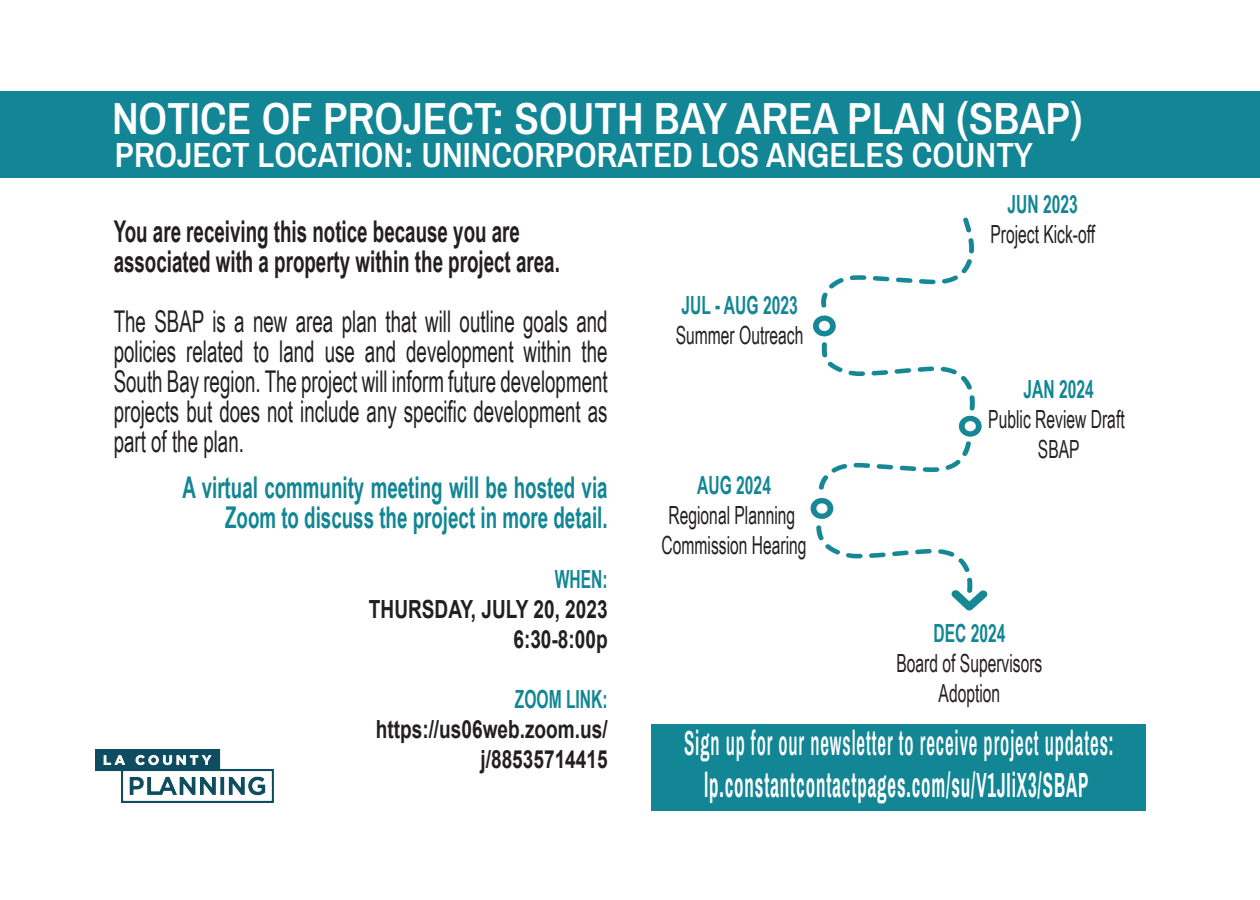
<style>
.page{position:relative;width:1260px;height:900px;background:#fff}
.page>*{position:absolute;margin:0;border:0;box-sizing:border-box;transform-origin:0 0}
.t1{font:600 45px "Archivo Narrow";color:#fff}
.t2{font:600 35px "Archivo Narrow";color:#fff}
.t3{font:600 35px "Archivo Narrow";letter-spacing:.045em;color:#fff;scale:.54 1}
.t4{font:700 35px "Archivo Narrow";letter-spacing:.045em;color:#fff;scale:.54 1}
.t5{font:30px/30px "Arial Narrow";color:#231f20;text-align:justify;scale:.76 1}
.t6{font:700 30px/30px "Arial Narrow";color:#231f20;scale:.76 1}
.t7{font:700 30px/30px "Arial Narrow";color:#128694;text-align:right;scale:.76 1}
.t8{font:25px/30px "Arial Narrow";color:#231f20;text-align:center;scale:.76 1}
.t9{font:700 25px/30px "Arial";color:#231f20;text-align:right;scale:.76 1}
.t10{font:700 25px "Arial Narrow";color:#128694;scale:.76 1}
</style>
<div class="page">
<div style="left:0;top:91px;width:1260px;height:87px;background:#128694"></div>
<img style="left:95px;top:749px;width:179px;height:54px">
<img style="left:810px;top:217px;width:178px;height:394px">
<div style="left:652px;top:724px;width:494px;height:87px;background:#128694"></div>
<h1 class="t1" style="left:112px;top:87px;width:972px">NOTICE OF PROJECT: SOUTH BAY AREA PLAN (SBAP)</h1>
<p class="t2" style="left:115px;top:130px;width:920px">PROJECT LOCATION: UNINCORPORATED LOS ANGELES COUNTY</p>
<p class="t6" style="left:114px;top:215px;width:589px">You are receiving this notice because you are associated with a property within the project area.</p>
<p class="t5" style="left:114px;top:306px;width:652px">The SBAP is a new area plan that will outline goals and policies related to land use and development within the South Bay region. The project will inform future development projects but does not include any specific development as part of the plan.</p>
<p class="t7" style="left:183px;top:471px;width:561px">A virtual community meeting will be hosted via<br>Zoom to discuss the project in more detail.</p>
<p class="t10" style="left:555px;top:560px;width:71px">WHEN:</p>
<p class="t9" style="left:369px;top:595px;width:316px">THURSDAY, JULY 20, 2023<br>6:30-8:00p</p>
<p class="t10" style="left:515px;top:680px;width:124px">ZOOM LINK:</p>
<p class="t9" style="left:376px;top:715px;width:307px">https://us06web.zoom.us/ j/88535714415</p>
<p class="t10" style="left:681px;top:286px;width:155px">JUL - AUG 2023</p>
<p class="t8" style="left:676px;top:319px;width:170px">Summer Outreach</p>
<p class="t10" style="left:697px;top:466px;width:99px">AUG 2024</p>
<p class="t8" style="left:662px;top:499px;width:192px;text-align:left">Regional Planning<br>Commission Hearing</p>
<p class="t10" style="left:1008px;top:185px;width:94px">JUN 2023</p>
<p class="t8" style="left:990px;top:218px;width:139px">Project Kick-off</p>
<p class="t10" style="left:1023px;top:370px;width:94px">JAN 2024</p>
<p class="t8" style="left:988px;top:403px;width:181px">Public Review Draft<br>SBAP</p>
<p class="t10" style="left:933px;top:615px;width:96px">DEC 2024</p>
<p class="t8" style="left:896px;top:648px;width:194px">Board of Supervisors<br>Adoption</p>
<p class="t3" style="left:684px;top:719px;width:797px">Sign up for our newsletter to receive project updates:</p>
<p class="t4" style="left:704px;top:761px;width:713px">lp.constantcontactpages.com/su/V1JIiX3/SBAP</p>
</div>
